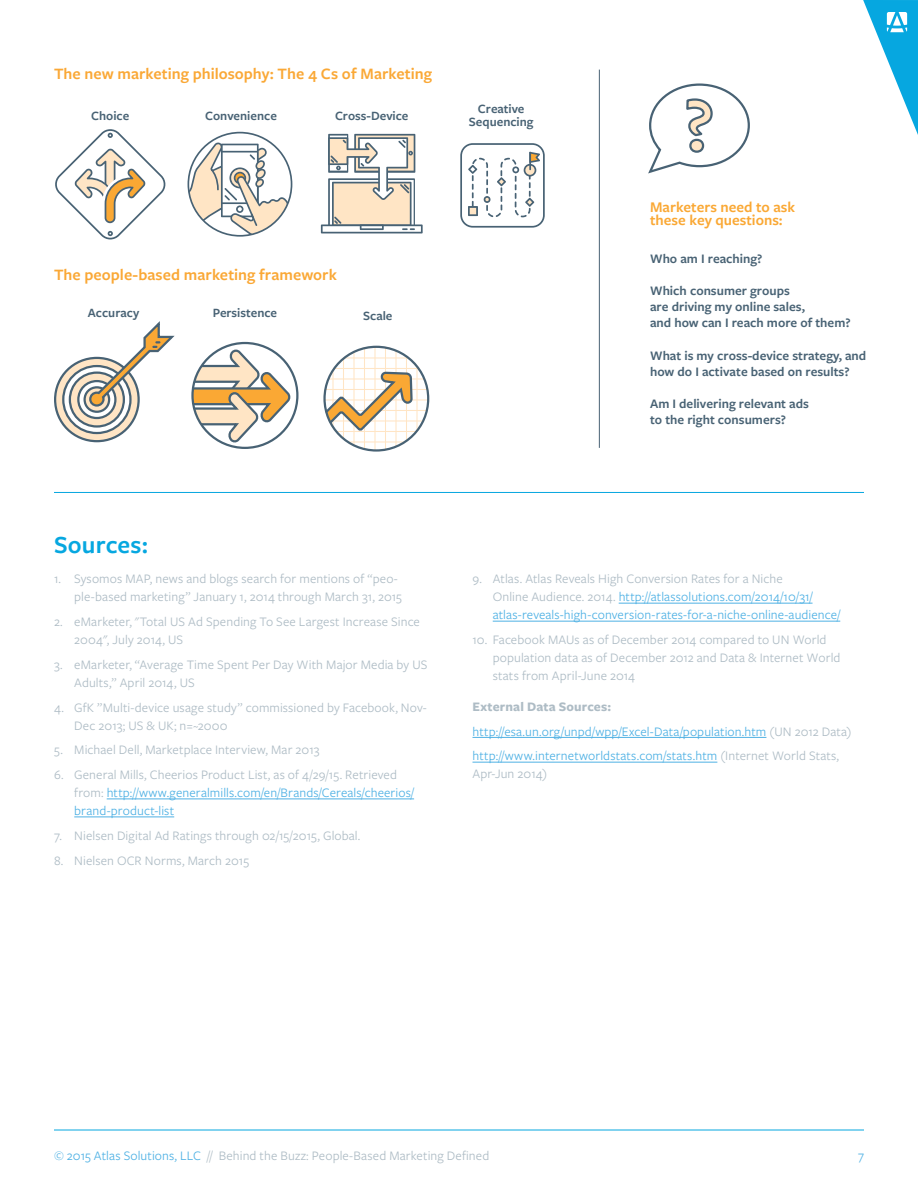
<style>
.page{position:relative;width:918px;height:1188px;background:#fff}
.page>*{position:absolute;margin:0;border:0;box-sizing:border-box;transform-origin:0 0}
.t1{font:600 25.5px "Freight Sans Pro";letter-spacing:.005em;color:#06a7e0}
.t2{font:600 16.5px "Freight Sans Pro";color:#faa836}
.t3{font:600 15.3px/13.2px "Freight Sans Pro";color:#faa834}
.t4{font:13.5px/18px "Freight Sans Pro";letter-spacing:.01em;color:#aebcc5}
.t5{font:13.5px/18px "Freight Sans Pro";letter-spacing:.01em;color:#4fb1e4}
.t6{font:600 13.5px/16.2px "Freight Sans Pro";color:#486274}
.t7{font:600 13.2px/13.2px "Freight Sans Pro";color:#486274;text-align:center}
.s1{color:#aebcc5}
.s2{font-weight:700;color:#aebcc5}
.s3{color:#4fb1e4}
</style>
<div class="page">
<hr style="left:54px;top:1130px;width:810px;height:1px;background:#06a7e0">
<svg style="left:863px;top:0;width:55px;height:135px"></svg>
<hr style="left:54px;top:492px;width:810px;height:1px;background:#06a7e0">
<hr style="left:107px;top:799px;width:307px;height:1px;background:#4fb1e4">
<hr style="left:74px;top:817px;width:100px;height:1px;background:#4fb1e4">
<hr style="left:619px;top:603px;width:194px;height:1px;background:#4fb1e4">
<hr style="left:493px;top:621px;width:347px;height:1px;background:#4fb1e4">
<hr style="left:472px;top:737px;width:294px;height:1px;background:#4fb1e4">
<hr style="left:472px;top:762px;width:245px;height:1px;background:#4fb1e4">
<svg style="left:55px;top:129px;width:111px;height:110px"></svg>
<svg style="left:460px;top:143px;width:85px;height:85px"></svg>
<svg style="left:321px;top:134px;width:102px;height:99px"></svg>
<svg style="left:188px;top:132px;width:104px;height:105px"></svg>
<svg style="left:54px;top:321px;width:121px;height:122px"></svg>
<svg style="left:194px;top:347px;width:99px;height:95px"></svg>
<div style="left:191px;top:342px;width:108px;height:107px;border:2px solid #486274;border-radius:50%"></div>
<svg style="left:325px;top:346px;width:103px;height:104px"></svg>
<div style="left:323px;top:346px;width:106px;height:106px;border:2px solid #486274;border-radius:50%"></div>
<hr style="left:599px;top:70px;width:1px;height:378px;background:#486274">
<svg style="left:648px;top:83px;width:102px;height:91px"></svg>
<p class="t2" style="left:54px;top:62px;width:379px">The new marketing philosophy: The 4 Cs of Marketing</p>
<p class="t7" style="left:91px;top:108px;width:40px">Choice</p>
<p class="t7" style="left:469px;top:102px;width:66px">Creative<br>Sequencing</p>
<p class="t7" style="left:205px;top:108px;width:73px">Convenience</p>
<p class="t7" style="left:335px;top:108px;width:75px">Cross-Device</p>
<p class="t2" style="left:54px;top:264px;width:284px">The people-based marketing framework</p>
<p class="t7" style="left:88px;top:306px;width:53px">Accuracy</p>
<p class="t7" style="left:213px;top:306px;width:66px">Persistence</p>
<p class="t7" style="left:363px;top:309px;width:31px">Scale</p>
<h1 class="t1" style="left:54px;top:527px;width:96px">Sources:</h1>
<p class="t3" style="left:650px;top:199px;width:146px">Marketers need to ask these key questions:</p>
<p class="t6" style="left:650px;top:250px;width:114px">Who am I reaching?</p>
<p class="t6" style="left:650px;top:282px;width:202px">Which consumer groups<br>are driving my online sales,<br>and how can I reach more of them?</p>
<p class="t6" style="left:650px;top:347px;width:218px">What is my cross-device strategy, and how do I activate based on results?</p>
<p class="t6" style="left:650px;top:395px;width:160px">Am I delivering relevant ads to the right consumers?</p>
<p class="t4" style="left:74px;top:569px;width:329px;text-indent:-20px">1. Sysomos MAP, news and blogs search for mentions of “peo&shy;ple-based marketing” January 1, 2014 through March 31, 2015</p>
<p class="t4" style="left:74px;top:612px;width:347px;text-indent:-20px">2. eMarketer, "Total US Ad Spending To See Largest Increase Since<br>2004", July 2014, US</p>
<p class="t4" style="left:74px;top:655px;width:355px;text-indent:-20px">3. eMarketer, “Average Time Spent Per Day With Major Media by US<br>Adults,” April 2014, US</p>
<p class="t4" style="left:74px;top:698px;width:354px;text-indent:-20px">4. GfK ”Multi-device usage study” commissioned by Facebook, Nov-<br>Dec 2013; US &amp; UK; n=~2000</p>
<p class="t4" style="left:54px;top:740px;width:267px">5. Michael Dell, Marketplace Interview, Mar 2013</p>
<p class="t5" style="left:74px;top:765px;width:341px;text-indent:-20px"><span class="s1">6. General Mills, Cheerios Product List, as of 4/29/15. Retrieved from:</span> http://www.generalmills.com/en/Brands/Cereals/cheerios/ brand-product-list</p>
<p class="t4" style="left:54px;top:826px;width:308px">7. Nielsen Digital Ad Ratings through 02/15/2015, Global.</p>
<p class="t4" style="left:54px;top:851px;width:197px">8. Nielsen OCR Norms, March 2015</p>
<p class="t5" style="left:493px;top:569px;width:349px;text-indent:-20px"><span class="s1">9. Atlas. Atlas Reveals High Conversion Rates for a Niche<br>Online Audience. 2014.</span> http://atlassolutions.com/2014/10/31/ atlas-reveals-high-conversion-rates-for-a-niche-online-audience/</p>
<p class="t4" style="left:493px;top:630px;width:349px;text-indent:-20px">10. Facebook MAUs as of December 2014 compared to UN World population data as of December 2012 and Data &amp; Internet World stats from April-June 2014</p>
<p class="t5" style="left:472px;top:694px;width:380px;line-height:24.8px"><span class="s2">External Data Sources: </span>http://esa.un.org/unpd/wpp/Excel-Data/population.htm <span class="s1">(UN 2012 Data) </span>http://www.internetworldstats.com/stats.htm <span class="s1">(Internet World Stats,</span></p>
<p class="t4" style="left:472px;top:764px;width:76px">Apr-Jun 2014)</p>
<p class="t4" style="left:54px;top:1146px;width:437px"><span class="s3">© 2015 Atlas Solutions, LLC</span> // Behind the Buzz: People-Based Marketing Defined</p>
<p class="t5" style="left:858px;top:1146px;width:7px">7</p>
</div>
